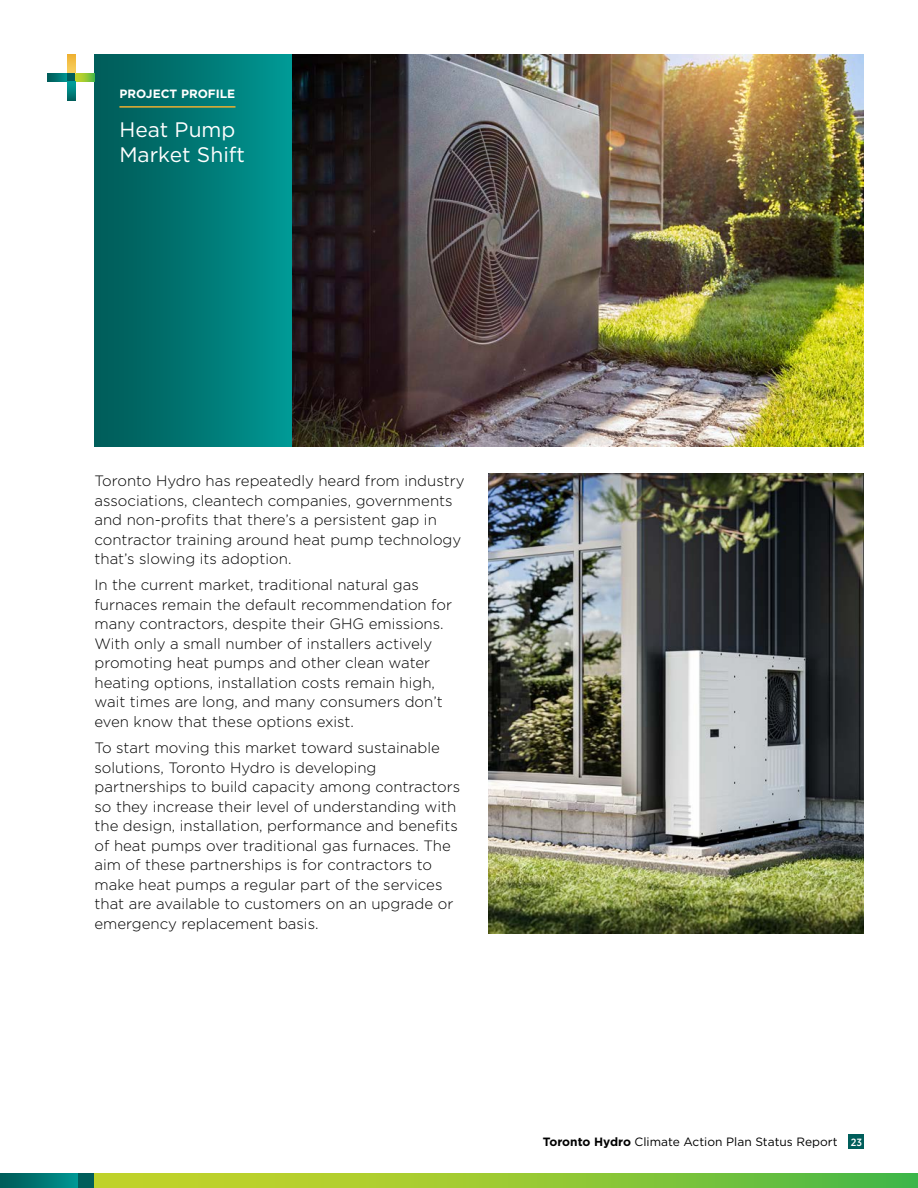
<style>
.page{position:relative;width:918px;height:1188px;background:#fff}
.page>*{position:absolute;margin:0;border:0;box-sizing:border-box;transform-origin:0 0}
.PP_Name_-_H2Tag{font:21px/25.5px "Gotham";color:#fff}
.Body_-_PTag{font:300 15px/19.5px "Gotham";color:#000}
.t1{font:12px "Gotham";color:#000}
.Project_Profile_-_PTag{font:700 12px "Gotham";color:#fff}
.s1{font-weight:700}
.s2{font-family:"Gotham Narrow";font-weight:500;font-size:10.5px;color:#fff}
</style>
<div class="page">
<img style="left:291px;top:54px;width:573px;height:392px">
<div style="left:94px;top:54px;width:197px;height:392px;background:linear-gradient(to right,#005855,#009793)"></div>
<hr style="left:119px;top:106px;width:116px;height:2px;background:#eeaf30">
<img style="left:488px;top:473px;width:376px;height:460px">
<svg style="left:75px;top:74px;width:19px;height:7px"></svg>
<svg style="left:67px;top:54px;width:8px;height:20px"></svg>
<svg style="left:67px;top:81px;width:8px;height:20px"></svg>
<svg style="left:48px;top:74px;width:19px;height:7px"></svg>
<div style="left:67px;top:74px;width:8px;height:7px;background:#005e5b"></div>
<svg style="left:94px;top:1173px;width:824px;height:15px;background:#92c835"></svg>
<svg style="left:0;top:1173px;width:79px;height:15px"></svg>
<div style="left:79px;top:1173px;width:15px;height:15px;background:#005e5b"></div>
<div style="left:849px;top:1134px;width:15px;height:15px;background:#005e5b"></div>
<p class="Project_Profile_-_PTag" style="left:119px;top:86px;width:117px">PROJECT PROFILE</p>
<h2 class="PP_Name_-_H2Tag" style="left:119px;top:116px;width:127px">Heat Pump<br>Market Shift</h2>
<p class="Body_-_PTag" style="left:94px;top:471px;width:372px">Toronto Hydro has repeatedly heard from industry associations, cleantech companies, governments and non-profits that there’s a persistent gap in contractor training around heat pump technology that’s slowing its adoption.</p>
<p class="Body_-_PTag" style="left:94px;top:575px;width:359px">In the current market, traditional natural gas furnaces remain the default recommendation for many contractors, despite their GHG emissions.<br>With only a small number of installers actively promoting heat pumps and other clean water heating options, installation costs remain high, wait times are long, and many consumers don’t even know that these options exist.</p>
<p class="Body_-_PTag" style="left:94px;top:738px;width:367px">To start moving this market toward sustainable solutions, Toronto Hydro is developing partnerships to build capacity among contractors so they increase their level of understanding with the design, installation, performance and benefits of heat pumps over traditional gas furnaces. The aim of these partnerships is for contractors to make heat pumps a regular part of the services that are available to customers on an upgrade or emergency replacement basis.</p>
<p class="t1" style="left:543px;top:1134px;width:321px"><span class="s1">Toronto Hydro</span> Climate Action Plan Status Report <span class="s2">23</span></p>
</div>
